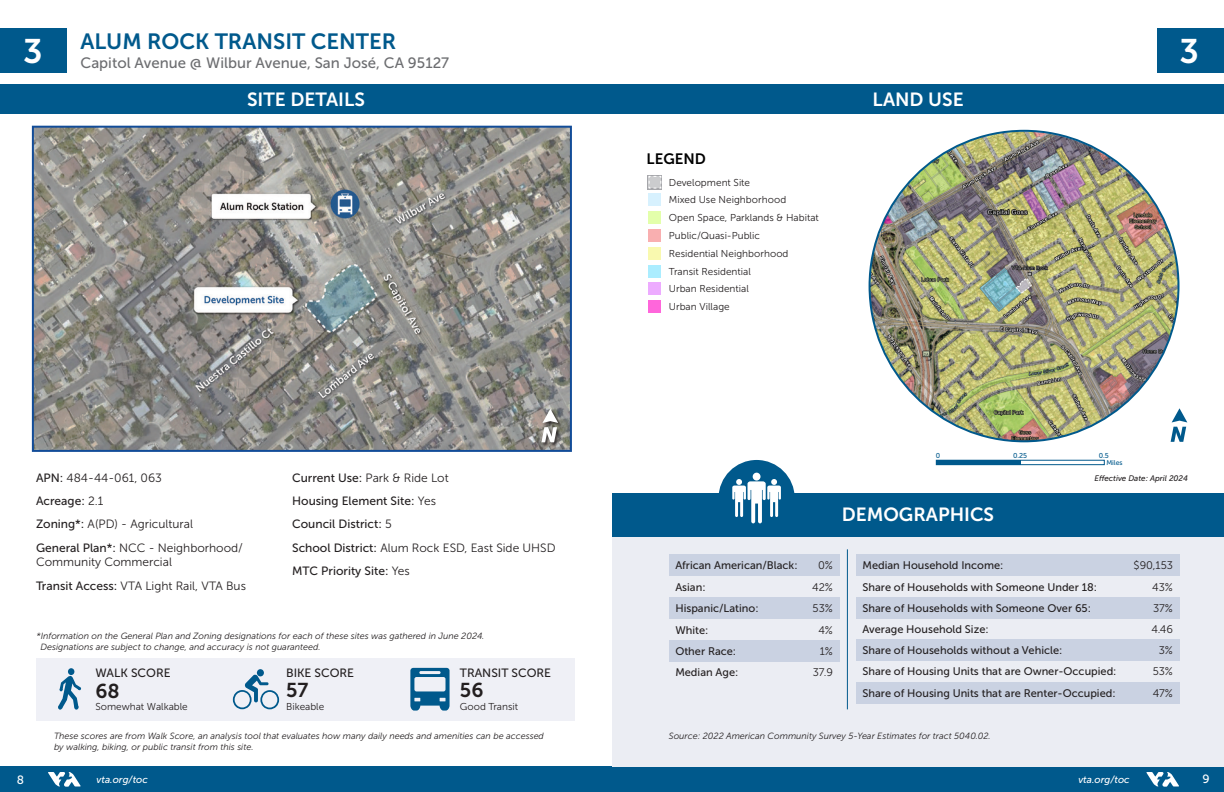
<style>
.page{position:relative;width:1224px;height:792px;background:#fff}
.page>*{position:absolute;margin:0;border:0;box-sizing:border-box;transform-origin:0 0}
.t1{font:34px "Museo Sans 700";color:#fff}
.t2{font:22px "Museo Sans 700";color:#00598c}
.t3{font:20px "Museo Sans 700";color:#231f20}
.t4{font:19px "Museo Sans 700";color:#fff}
.t5{font:15px "Museo Sans 500";color:#6c6d70}
.t6{font:15px "Museo Sans 700";color:#000}
.t7{font:12px/14.4px "Museo Sans 300";color:#231f20}
.t8{font:12px "Museo Sans 500";color:#231f20}
.t9{font:12px "Museo Sans 500";color:#fff}
.t10{font:11px "Museo Sans 500";color:#231f20}
.t11{font:11px "Museo Sans 300";color:#231f20}
.t12{font:10px/17.8px "Museo Sans 300";color:#231f20}
.t13{font:italic 10px "Museo Sans 500";color:#fff}
.Footnote{font:italic 9px/10.8px "Museo Sans 300";color:#231f20}
.t14{font:italic 8px "Museo Sans 500";color:#231f20}
.t15{font:7.1px "Museo Sans 500";color:#00598c}
.t16{font:6.9px "Museo Sans 500";color:#00598c}
.s1{font-family:"Museo Sans 500"}
.s2{font-family:"Museo Sans 300"}
</style>
<div class="page">
<div style="left:0;top:767px;width:1224px;height:25px;background:#00598c"></div>
<svg style="left:48px;top:772px;width:33px;height:15px"></svg>
<svg style="left:1146px;top:772px;width:33px;height:15px"></svg>
<div style="left:36px;top:659px;width:540px;height:62px;background:#eff0f6"></div>
<img style="left:35px;top:129px;width:534px;height:320px">
<div style="left:32px;top:126px;width:540px;height:326px;border:2px solid #124c98"></div>
<div style="left:0;top:28px;width:67px;height:45px;background:#00598c"></div>
<div style="left:0;top:84px;width:612px;height:30px;background:#00598c"></div>
<svg style="left:233px;top:669px;width:46px;height:40px"></svg>
<div style="left:68px;top:668px;width:6px;height:7px;background:#00598c;border-radius:50%"></div>
<svg style="left:58px;top:674px;width:23px;height:36px"></svg>
<svg style="left:410px;top:668px;width:40px;height:43px"></svg>
<div style="left:541px;top:409px;width:22px;height:38px;background:#231f20;opacity:.75"></div>
<svg style="left:541px;top:409px;width:17px;height:33px"></svg>
<div style="left:612px;top:498px;width:612px;height:269px;background:#ebedf3"></div>
<div style="left:1157px;top:28px;width:67px;height:45px;background:#00598c"></div>
<img style="left:870px;top:131px;width:307px;height:310px">
<svg style="left:1171px;top:408px;width:16px;height:34px"></svg>
<div style="left:649px;top:194px;width:12px;height:12px;background:#d7f1fe"></div>
<div style="left:649px;top:212px;width:12px;height:12px;background:#e3ffab"></div>
<div style="left:649px;top:229px;width:12px;height:13px;background:#f9afb0"></div>
<div style="left:649px;top:247px;width:12px;height:12px;background:#f9f9af"></div>
<div style="left:649px;top:265px;width:12px;height:12px;background:#abedff"></div>
<div style="left:649px;top:283px;width:12px;height:12px;background:#edabff"></div>
<div style="left:649px;top:300px;width:12px;height:13px;background:#ff66db"></div>
<svg style="left:648px;top:175px;width:14px;height:14px"></svg>
<div style="left:612px;top:493px;width:612px;height:43px;background:#00598c"></div>
<div style="left:612px;top:84px;width:612px;height:30px;background:#00598c"></div>
<div style="left:719px;top:460px;width:76px;height:76px;background:#00598c;border-radius:50%"></div>
<div style="left:753px;top:473px;width:8px;height:8px;background:#fff;border-radius:4px"></div>
<svg style="left:732px;top:479px;width:49px;height:44px"></svg>
<div style="left:856px;top:555px;width:268px;height:21px;background:#cad2e2"></div>
<div style="left:1124px;top:555px;width:56px;height:21px;background:#cad2e2"></div>
<div style="left:856px;top:597px;width:268px;height:21px;background:#cad2e2"></div>
<div style="left:1124px;top:597px;width:56px;height:21px;background:#cad2e2"></div>
<div style="left:856px;top:639px;width:268px;height:22px;background:#cad2e2"></div>
<div style="left:1124px;top:639px;width:56px;height:22px;background:#cad2e2"></div>
<div style="left:856px;top:682px;width:268px;height:21px;background:#cad2e2"></div>
<div style="left:1124px;top:682px;width:56px;height:21px;background:#cad2e2"></div>
<div style="left:669px;top:555px;width:135px;height:21px;background:#cad2e2"></div>
<div style="left:804px;top:555px;width:35px;height:21px;background:#cad2e2"></div>
<div style="left:669px;top:597px;width:135px;height:22px;background:#cad2e2"></div>
<div style="left:804px;top:597px;width:35px;height:22px;background:#cad2e2"></div>
<div style="left:669px;top:640px;width:135px;height:21px;background:#cad2e2"></div>
<div style="left:804px;top:640px;width:35px;height:21px;background:#cad2e2"></div>
<hr style="left:847px;top:549px;width:1px;height:160px;background:#00598c">
<div style="left:649px;top:176px;width:12px;height:12px;background:#cbccce"></div>
<div style="left:936px;top:460px;width:169px;height:5px;border:1px solid #00598c"></div>
<div style="left:936px;top:460px;width:85px;height:5px;background:#00598c"></div>
<h1 class="t1" style="left:23px;top:33px;width:21px">3</h1>
<h2 class="t2" style="left:81px;top:29px;width:317px">ALUM ROCK TRANSIT CENTER</h2>
<h3 class="t5" style="left:81px;top:55px;width:370px">Capitol Avenue @ Wilbur Avenue, San José, CA 95127</h3>
<h1 class="t4" style="left:247px;top:89px;width:119px">SITE DETAILS</h1>
<h2 class="t7" style="left:36px;top:470px;width:128px"><span class="s1">APN:</span> 484-44-061, 063</h2>
<p class="t8" style="left:36px;top:494px;width:69px">Acreage: <span class="s2">2.1</span></p>
<p class="t7" style="left:36px;top:517px;width:158px"><span class="s1">Zoning*:</span> A(PD) - Agricultural</p>
<p class="t7" style="left:36px;top:541px;width:208px"><span class="s1">General Plan*:</span> NCC - Neighborhood/<br>Community Commercial</p>
<p class="t7" style="left:36px;top:578px;width:212px"><span class="s1">Transit Access:</span> VTA Light Rail, VTA Bus</p>
<p class="t7" style="left:292px;top:470px;width:158px"><span class="s1">Current Use:</span> Park &amp; Ride Lot</p>
<p class="t8" style="left:292px;top:494px;width:145px">Housing Element Site: <span class="s2">Yes</span></p>
<p class="t8" style="left:292px;top:518px;width:101px">Council District: <span class="s2">5</span></p>
<p class="t7" style="left:292px;top:541px;width:265px"><span class="s1">School District:</span> Alum Rock ESD, East Side UHSD</p>
<p class="t8" style="left:292px;top:565px;width:119px">MTC Priority Site: <span class="s2">Yes</span></p>
<p class="Footnote" style="left:41px;top:631px;width:445px;text-indent:-4px">*Information on the General Plan and Zoning designations for each of these sites was gathered in June 2024.<br>Designations are subject to change, and accuracy is not guaranteed.</p>
<p class="t8" style="left:95px;top:667px;width:77px">WALK SCORE</p>
<p class="t8" style="left:286px;top:666px;width:70px">BIKE SCORE</p>
<p class="t12" style="left:95px;top:698px;width:94px">Somewhat Walkable</p>
<p class="t8" style="left:460px;top:666px;width:93px">TRANSIT SCORE</p>
<p class="t3" style="left:95px;top:680px;width:26px">68</p>
<p class="t3" style="left:460px;top:679px;width:25px">56</p>
<p class="t12" style="left:460px;top:698px;width:60px">Good Transit</p>
<p class="t3" style="left:286px;top:679px;width:24px">57</p>
<p class="t12" style="left:286px;top:698px;width:40px">Bikeable</p>
<p class="Footnote" style="left:54px;top:731px;width:491px">These scores are from Walk Score, an analysis tool that evaluates how many daily needs and amenities can be accessed by walking, biking, or public transit from this site.</p>
<h2 class="t6" style="left:647px;top:150px;width:61px">LEGEND</h2>
<p class="t12" style="left:669px;top:173px;width:152px">Development Site<br>Mixed Use Neighborhood<br>Open Space, Parklands &amp; Habitat<br>Public/Quasi-Public<br>Residential Neighborhood<br>Transit Residential<br>Urban Residential<br>Urban Village</p>
<h3 class="t4" style="left:872px;top:89px;width:93px">LAND USE</h3>
<h1 class="t1" style="left:1180px;top:32px;width:21px">3</h1>
<p class="t15" style="left:936px;top:451px;width:6px">0</p>
<p class="t15" style="left:1013px;top:451px;width:16px">0.25</p>
<p class="t15" style="left:1099px;top:451px;width:12px">0.5</p>
<p class="t14" style="left:1095px;top:474px;width:95px">Effective Date: April 2024</p>
<p class="t16" style="left:1106px;top:458px;width:18px">Miles</p>
<p class="t4" style="left:842px;top:504px;width:154px">DEMOGRAPHICS</p>
<p class="t10" style="left:675px;top:560px;width:124px">African American/Black:</p>
<p class="t11" style="left:818px;top:560px;width:16px">0%</p>
<p class="t10" style="left:675px;top:581px;width:32px">Asian:</p>
<p class="t11" style="left:812px;top:581px;width:22px">42%</p>
<p class="t10" style="left:675px;top:602px;width:85px">Hispanic/Latino:</p>
<p class="t11" style="left:813px;top:602px;width:22px">53%</p>
<p class="t10" style="left:675px;top:624px;width:35px">White:</p>
<p class="t11" style="left:818px;top:624px;width:16px">4%</p>
<p class="t10" style="left:675px;top:645px;width:62px">Other Race:</p>
<p class="t11" style="left:820px;top:645px;width:15px">1%</p>
<p class="t10" style="left:675px;top:666px;width:64px">Median Age:</p>
<p class="t11" style="left:813px;top:666px;width:22px">37.9</p>
<p class="t10" style="left:862px;top:560px;width:142px">Median Household Income:</p>
<p class="t11" style="left:1134px;top:560px;width:41px">$90,153</p>
<p class="t10" style="left:862px;top:581px;width:236px">Share of Households with Someone Under 18:</p>
<p class="t11" style="left:1152px;top:581px;width:22px">43%</p>
<p class="t10" style="left:862px;top:602px;width:230px">Share of Households with Someone Over 65:</p>
<p class="t11" style="left:1153px;top:602px;width:21px">37%</p>
<p class="t10" style="left:862px;top:623px;width:128px">Average Household Size:</p>
<p class="t11" style="left:1152px;top:623px;width:23px">4.46</p>
<p class="t10" style="left:862px;top:644px;width:201px">Share of Households without a Vehicle:</p>
<p class="t11" style="left:1159px;top:644px;width:16px">3%</p>
<p class="t10" style="left:862px;top:666px;width:256px">Share of Housing Units that are Owner-Occupied:</p>
<p class="t11" style="left:1153px;top:666px;width:22px">53%</p>
<p class="t10" style="left:862px;top:687px;width:255px">Share of Housing Units that are Renter-Occupied:</p>
<p class="t11" style="left:1153px;top:687px;width:22px">47%</p>
<p class="Footnote" style="left:669px;top:731px;width:323px">Source: 2022 American Community Survey 5-Year Estimates for tract 5040.02.</p>
<h3 class="t9" style="left:17px;top:774px;width:9px">8</h3>
<p class="t13" style="left:97px;top:774px;width:53px">vta.org/toc</p>
<p class="t13" style="left:1078px;top:774px;width:53px">vta.org/toc</p>
<h3 class="t9" style="left:1202px;top:773px;width:9px">9</h3>
</div>
